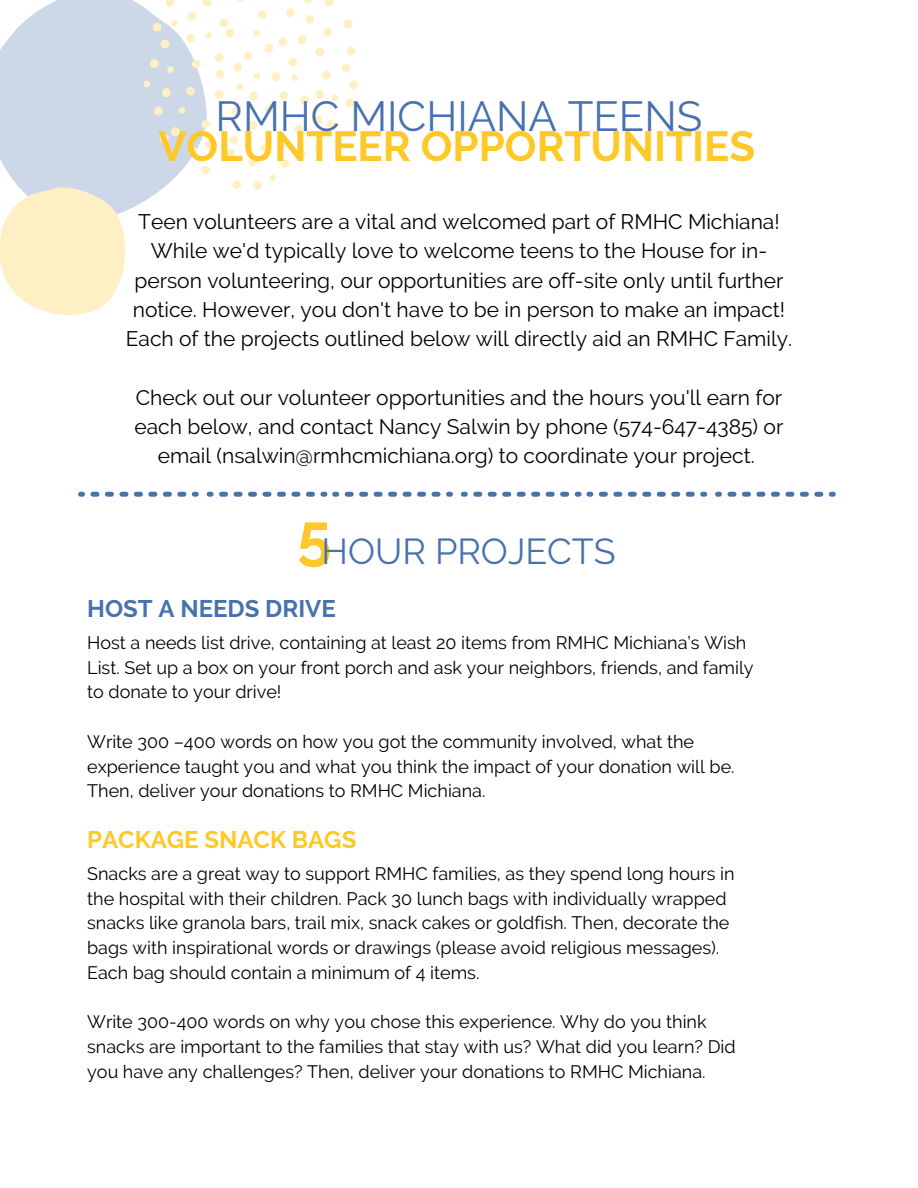
<style>
.page{position:relative;width:918px;height:1188px;background:#fff}
.page>*{position:absolute;margin:0;border:0;box-sizing:border-box;transform-origin:0 0}
.t1{font:700 42px "Raleway";color:#ffc829}
.t2{font:42px "Raleway";color:#4872ae}
.t3{font:36px "Raleway";color:#4872ae}
.t4{font:700 24px "Raleway";color:#ffc829}
.t5{font:700 24px "Raleway";color:#4872ae}
.t6{font:21px/29.2px "Raleway";color:#000;text-align:center}
.t7{font:18px/24.8px "Raleway";color:#000}
</style>
<div class="page">
<svg style="left:0;top:0;width:358px;height:316px"></svg>
<svg style="left:192px;top:492px;width:7px;height:5px"></svg>
<svg style="left:78px;top:492px;width:108px;height:5px"></svg>
<svg style="left:345px;top:492px;width:108px;height:5px"></svg>
<svg style="left:207px;top:492px;width:132px;height:5px"></svg>
<svg style="left:461px;top:492px;width:108px;height:5px"></svg>
<svg style="left:599px;top:492px;width:108px;height:5px"></svg>
<svg style="left:575px;top:492px;width:18px;height:5px"></svg>
<svg style="left:829px;top:492px;width:7px;height:5px"></svg>
<svg style="left:715px;top:492px;width:108px;height:5px"></svg>
<h1 class="t2" style="left:216px;top:91px;width:488px">RMHC MICHIANA TEENS</h1>
<h1 class="t1" style="left:158px;top:121px;width:598px">VOLUNTEER OPPORTUNITIES</h1>
<p class="t6" style="left:126px;top:207px;width:668px">Teen volunteers are a vital and welcomed part of RMHC Michiana!<br>While we'd typically love to welcome teens to the House for in&shy;person volunteering, our opportunities are off-site only until further notice. However, you don't have to be in person to make an impact!<br>Each of the projects outlined below will directly aid an RMHC Family.</p>
<p class="t6" style="left:135px;top:383px;width:650px">Check out our volunteer opportunities and the hours you'll earn for each below, and contact Nancy Salwin by phone (574-647-4385) or email (nsalwin@rmhcmichiana.org) to coordinate your project.</p>
<h2 class="t3" style="left:297px;top:530px;width:320px"><sup>5</sup>HOUR PROJECTS</h2>
<h3 class="t5" style="left:87px;top:594px;width:250px">HOST A NEEDS DRIVE</h3>
<p class="t7" style="left:87px;top:630px;width:668px">Host a needs list drive, containing at least 20 items from RMHC Michiana’s Wish<br>List. Set up a box on your front porch and ask your neighbors, friends, and family to donate to your drive!</p>
<p class="t7" style="left:87px;top:729px;width:649px">Write 300 –400 words on how you got the community involved, what the experience taught you and what you think the impact of your donation will be.<br>Then, deliver your donations to RMHC Michiana.</p>
<h3 class="t4" style="left:87px;top:825px;width:271px">PACKAGE SNACK BAGS</h3>
<p class="t7" style="left:87px;top:861px;width:649px">Snacks are a great way to support RMHC families, as they spend long hours in the hospital with their children. Pack 30 lunch bags with individually wrapped snacks like granola bars, trail mix, snack cakes or goldfish. Then, decorate the bags with inspirational words or drawings (please avoid religious messages).<br>Each bag should contain a minimum of 4 items.</p>
<p class="t7" style="left:87px;top:1010px;width:650px">Write 300-400 words on why you chose this experience. Why do you think snacks are important to the families that stay with us? What did you learn? Did you have any challenges? Then, deliver your donations to RMHC Michiana.</p>
</div>
